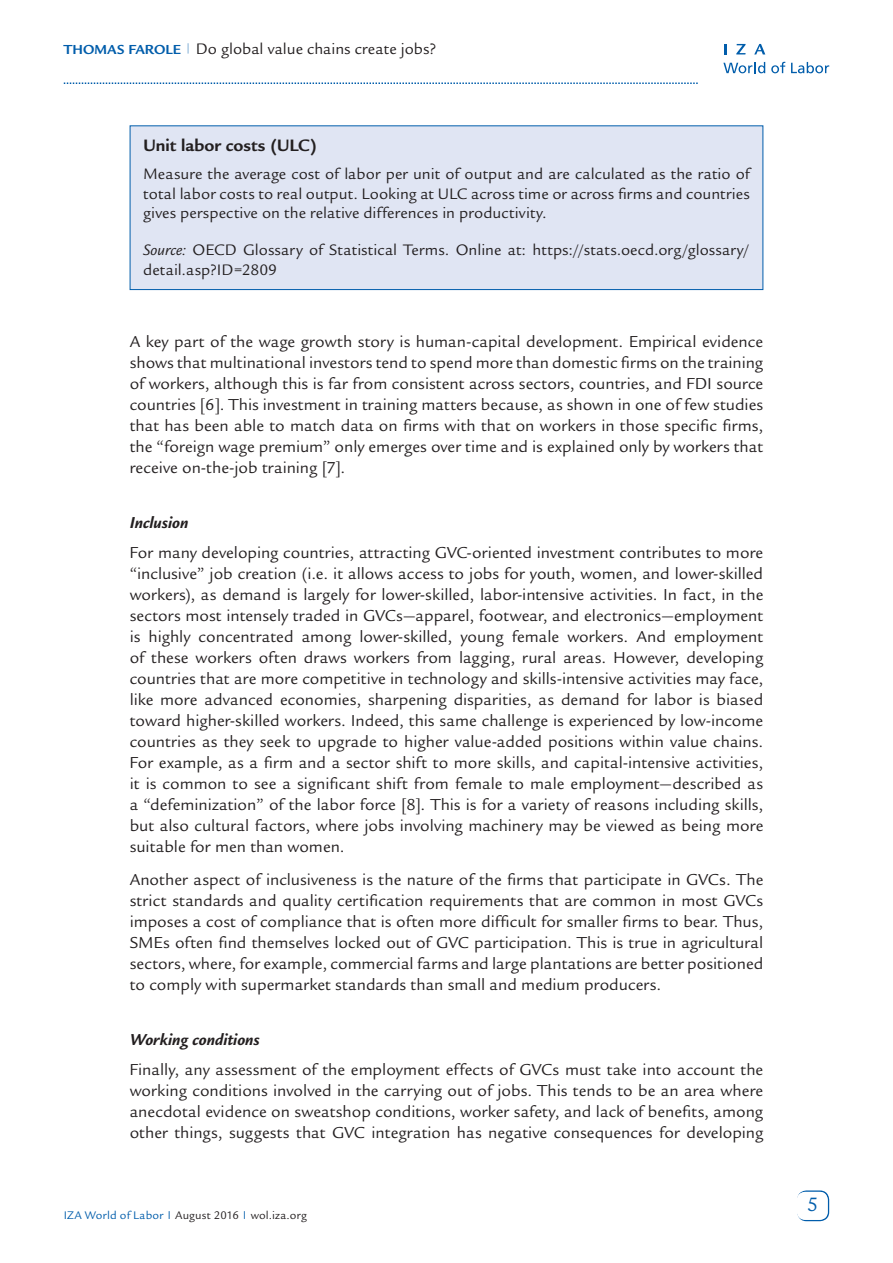
<style>
.page{position:relative;width:893px;height:1263px;background:#fff}
.page>*{position:absolute;margin:0;border:0;box-sizing:border-box;transform-origin:0 0}
.t1{font:21px "Legacy Sans Std";color:#015dab}
.t2{font:700 18px "Legacy Sans Std";letter-spacing:-.005em;color:#231f20}
.t3{font:17.25px/21px "Legacy Sans Std";color:#231f20;text-align:justify}
.t4{font:italic 700 17.25px "Legacy Sans Std";color:#231f20}
.t5{font:16.5px/19.5px "Legacy Sans Std";letter-spacing:.005em;color:#231f20;text-align:justify}
.t6{font:12px "Legacy Sans Std";letter-spacing:.015em;color:#231f20}
.s1{font-weight:700;font-size:14.25px;color:#015dab}
.s2{font-style:italic}
.s3{color:#015dab}
</style>
<div class="page">
<div style="left:797px;top:1190px;width:32px;height:31px;border:2px solid #015dab;border-radius:9px"></div>
<div style="left:797px;top:1192px;width:31px;height:28px;background:#fff;border-radius:9px"></div>
<svg style="left:64px;top:82px;width:634px;height:2px"></svg>
<svg style="left:723px;top:62px;width:42px;height:11px"></svg>
<svg style="left:771px;top:62px;width:14px;height:11px"></svg>
<svg style="left:791px;top:62px;width:38px;height:11px"></svg>
<svg style="left:724px;top:44px;width:2px;height:10px"></svg>
<svg style="left:736px;top:44px;width:10px;height:10px"></svg>
<svg style="left:754px;top:44px;width:11px;height:10px"></svg>
<div style="left:130px;top:126px;width:633px;height:164px;background:#e0e5f3"></div>
<div style="left:130px;top:125px;width:633px;height:165px;border:1px solid #015dab"></div>
<p class="t5" style="left:64px;top:39px;width:374px"><span class="s1">Thomas Farole</span> <sup>|</sup> Do global value chains create jobs?</p>
<p class="t2" style="left:143px;top:135px;width:175px">Unit labor costs (ULC)</p>
<p class="t5" style="left:143px;top:165px;width:608px">Measure the average cost of labor per unit of output and are calculated as the ratio of total labor costs to real output. Looking at ULC across time or across firms and countries gives perspective on the relative differences in productivity.</p>
<p class="t5" style="left:143px;top:241px;width:608px"><span class="s2">Source:</span> OECD Glossary of Statistical Terms. Online at: https://stats.oecd.org/glossary/ detail.asp?ID=2809</p>
<p class="t3" style="left:130px;top:331px;width:635px">A key part of the wage growth story is human-capital development. Empirical evidence shows that multinational investors tend to spend more than domestic firms on the training of workers, although this is far from consistent across sectors, countries, and FDI source countries [6]. This investment in training matters because, as shown in one of few studies that has been able to match data on firms with that on workers in those specific firms, the “foreign wage premium” only emerges over time and is explained only by workers that receive on-the-job training [7].</p>
<p class="t4" style="left:130px;top:512px;width:60px">Inclusion</p>
<p class="t3" style="left:130px;top:542px;width:635px">For many developing countries, attracting GVC-oriented investment contributes to more “inclusive” job creation (i.e. it allows access to jobs for youth, women, and lower-skilled workers), as demand is largely for lower-skilled, labor-intensive activities. In fact, in the sectors most intensely traded in GVCs—apparel, footwear, and electronics—employment is highly concentrated among lower-skilled, young female workers. And employment of these workers often draws workers from lagging, rural areas. However, developing countries that are more competitive in technology and skills-intensive activities may face, like more advanced economies, sharpening disparities, as demand for labor is biased toward higher-skilled workers. Indeed, this same challenge is experienced by low-income countries as they seek to upgrade to higher value-added positions within value chains.<br>For example, as a firm and a sector shift to more skills, and capital-intensive activities, it is common to see a significant shift from female to male employment—described as a “defeminization” of the labor force [8]. This is for a variety of reasons including skills, but also cultural factors, where jobs involving machinery may be viewed as being more suitable for men than women.</p>
<p class="t3" style="left:130px;top:870px;width:635px">Another aspect of inclusiveness is the nature of the firms that participate in GVCs. The strict standards and quality certification requirements that are common in most GVCs imposes a cost of compliance that is often more difficult for smaller firms to bear. Thus, SMEs often find themselves locked out of GVC participation. This is true in agricultural sectors, where, for example, commercial farms and large plantations are better positioned to comply with supermarket standards than small and medium producers.</p>
<p class="t4" style="left:130px;top:1030px;width:132px">Working conditions</p>
<p class="t3" style="left:130px;top:1059px;width:635px">Finally, any assessment of the employment effects of GVCs must take into account the working conditions involved in the carrying out of jobs. This tends to be an area where anecdotal evidence on sweatshop conditions, worker safety, and lack of benefits, among other things, suggests that GVC integration has negative consequences for developing</p>
<p class="t6" style="left:64px;top:1208px;width:245px"><span class="s3">IZA World of Labor</span> <sup>|</sup> August 2016 <sup>|</sup> wol.iza.org</p>
<p class="t1" style="left:807px;top:1192px;width:13px">5</p>
</div>
